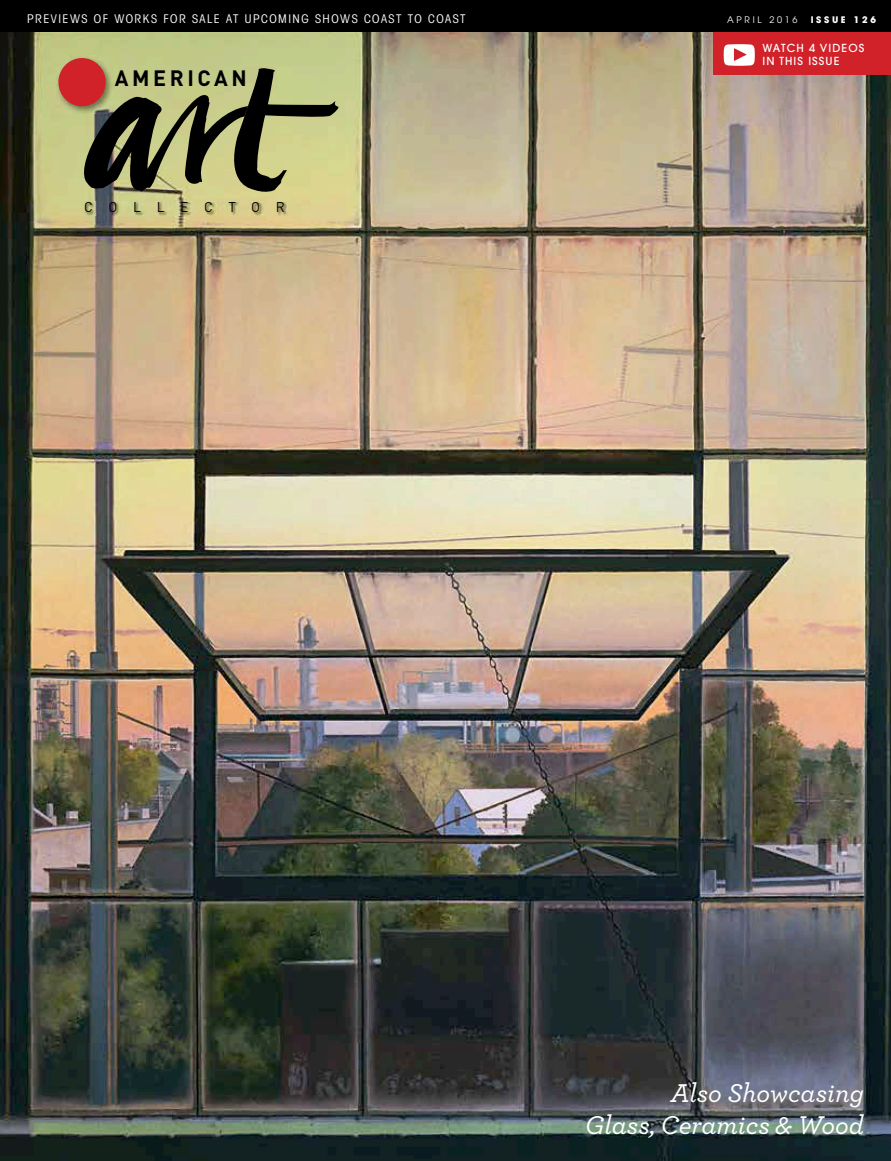
<style>
.page{position:relative;width:891px;height:1161px;background:#fff}
.page>*{position:absolute;margin:0;border:0;box-sizing:border-box;transform-origin:0 0}
.t1{font:italic 500 27px/32.4px "Archer";color:#fff;text-align:right}
.t2{font:700 21.9px "DIN";letter-spacing:.165em;color:#000}
.t3{font:14.1px "DIN";letter-spacing:1.14em;color:#000}
.t4{font:condensed 12px "Avant Garde";letter-spacing:.125em;color:#fff}
.t5{font:500 11.1px/13.2px "Avant Garde";letter-spacing:.1em;color:#fff}
.t6{font:9px "Avant Garde";letter-spacing:.3em;color:#fff}
.t7{font:700 9px "Avant Garde";letter-spacing:.3em;color:#fff}
</style>
<div class="page">
<img style="left:0;top:32px;width:891px;height:1129px">
<img style="left:56px;top:56px;width:57px;height:58px">
<div style="left:58px;top:58px;width:48px;height:48px;background:#d1222a;border-radius:50%"></div>
<svg style="left:84px;top:68px;width:254px;height:124px;background:#86845a"></svg>
<img style="left:85px;top:201px;width:202px;height:14px">
<div style="left:713px;top:9px;width:178px;height:66px;background:#d1222a"></div>
<svg style="left:724px;top:44px;width:31px;height:22px"></svg>
<div style="left:0;top:0;width:891px;height:32px;background:#000"></div>
<p class="t4" style="left:27px;top:12px;width:440px">PREVIEWS OF WORKS FOR SALE AT UPCOMING SHOWS COAST TO COAST</p>
<p class="t6" style="left:727px;top:15px;width:72px">APRIL 2016</p>
<p class="t7" style="left:811px;top:14px;width:67px">ISSUE 126</p>
<h2 class="t2" style="left:115px;top:63px;width:134px">AMERICAN</h2>
<p class="t3" style="left:84px;top:198px;width:202px">COLLECTOR</p>
<p class="t5" style="left:762px;top:42px;width:103px">WATCH 4 VIDEOS<br>IN THIS ISSUE</p>
<h1 class="t1" style="left:585px;top:1075px;width:280px">Also Showcasing<br>Glass, Ceramics &amp; Wood</h1>
</div>
